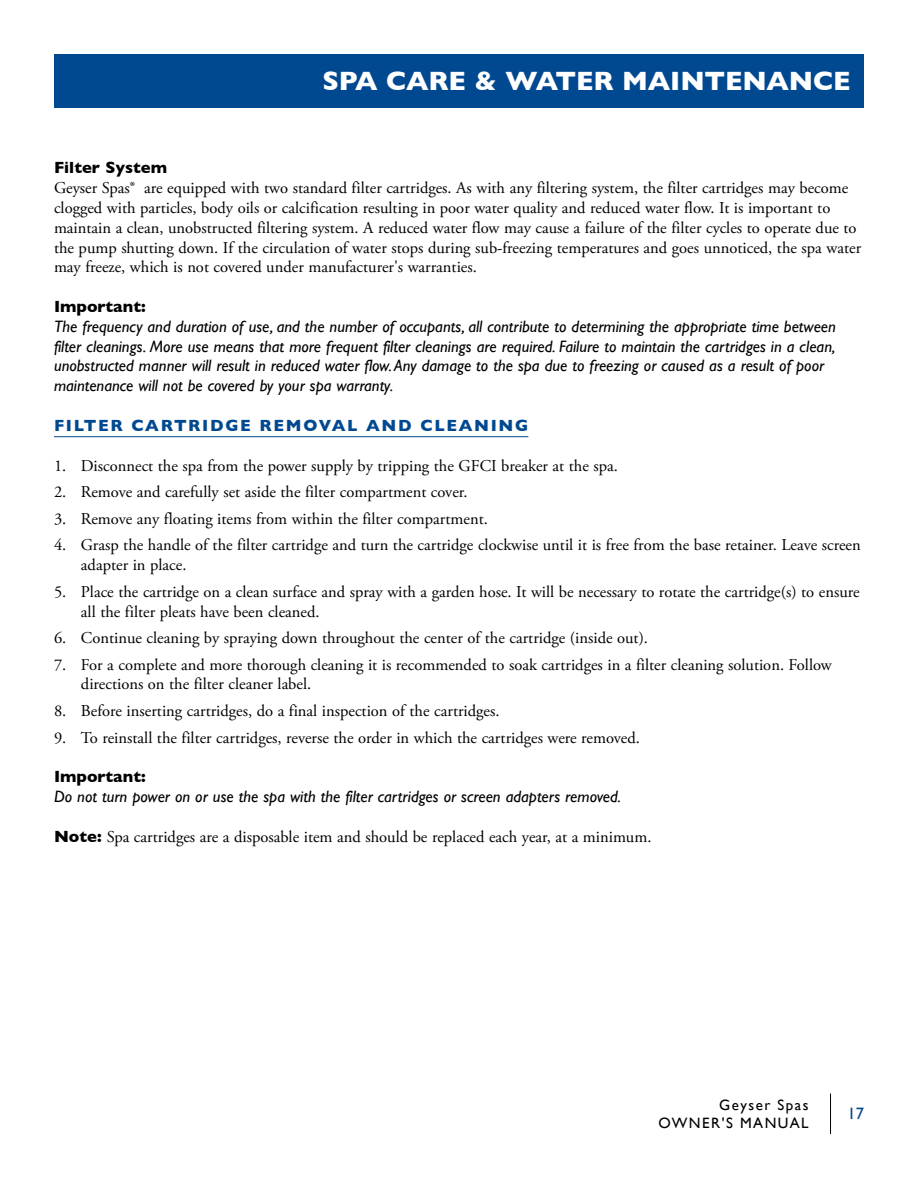
<style>
.page{position:relative;width:918px;height:1188px;background:#fff}
.page>*{position:absolute;margin:0;border:0;box-sizing:border-box;transform-origin:0 0}
.t1{font:700 27px "Gill Sans";letter-spacing:-.005em;color:#fff}
.t2{font:16.5px/19.8px "Adobe Garamond Pro";color:#000}
.t3{font:italic 16.5px/19.8px "Gill Sans";color:#000}
.t4{font:700 16.5px "Gill Sans";letter-spacing:.1em;color:#004990}
.t5{font:700 16.5px "Gill Sans";color:#000}
.t6{font:16.5px "Gill Sans";color:#004990}
.t7{font:15px/18px "Gill Sans";letter-spacing:.1em;color:#000;text-align:right}
.s1{font-family:"Gill Sans";font-weight:700}
</style>
<div class="page">
<hr style="left:830px;top:1094px;width:1px;height:40px;background:#000">
<div style="left:54px;top:54px;width:810px;height:54px;background:#004990"></div>
<hr style="left:54px;top:436px;width:474px;height:1px;background:#004990">
<h1 class="t1" style="left:322px;top:60px;width:530px">SPA CARE &amp; WATER MAINTENANCE</h1>
<p class="t5" style="left:54px;top:155px;width:115px">Filter System</p>
<p class="t2" style="left:54px;top:179px;width:809px">Geyser Spas® are equipped with two standard filter cartridges. As with any filtering system, the filter cartridges may become clogged with particles, body oils or calcification resulting in poor water quality and reduced water flow. It is important to maintain a clean, unobstructed filtering system. A reduced water flow may cause a failure of the filter cycles to operate due to the pump shutting down. If the circulation of water stops during sub-freezing temperatures and goes unnoticed, the spa water may freeze, which is not covered under manufacturer's warranties.</p>
<p class="t5" style="left:54px;top:293px;width:93px">Important:</p>
<p class="t3" style="left:54px;top:316px;width:783px">The frequency and duration of use, and the number of occupants, all contribute to determining the appropriate time between filter cleanings. More use means that more frequent filter cleanings are required. Failure to maintain the cartridges in a clean, unobstructed manner will result in reduced water flow. Any damage to the spa due to freezing or caused as a result of poor maintenance will not be covered by your spa warranty.</p>
<p class="t4" style="left:54px;top:412px;width:476px">FILTER CARTRIDGE REMOVAL AND CLEANING</p>
<p class="t2" style="left:54px;top:456px;width:565px">1. Disconnect the spa from the power supply by tripping the GFCI breaker at the spa.</p>
<p class="t2" style="left:54px;top:483px;width:415px">2. Remove and carefully set aside the filter compartment cover.</p>
<p class="t2" style="left:54px;top:509px;width:435px">3. Remove any floating items from within the filter compartment.</p>
<p class="t2" style="left:81px;top:536px;width:781px;text-indent:-27px">4. Grasp the handle of the filter cartridge and turn the cartridge clockwise until it is free from the base retainer. Leave screen adapter in place.</p>
<p class="t2" style="left:81px;top:582px;width:780px;text-indent:-27px">5. Place the cartridge on a clean surface and spray with a garden hose. It will be necessary to rotate the cartridge(s) to ensure all the filter pleats have been cleaned.</p>
<p class="t2" style="left:54px;top:629px;width:596px">6. Continue cleaning by spraying down throughout the center of the cartridge (inside out).</p>
<p class="t2" style="left:81px;top:655px;width:752px;text-indent:-27px">7. For a complete and more thorough cleaning it is recommended to soak cartridges in a filter cleaning solution. Follow directions on the filter cleaner label.</p>
<p class="t2" style="left:54px;top:701px;width:447px">8. Before inserting cartridges, do a final inspection of the cartridges.</p>
<p class="t2" style="left:54px;top:728px;width:587px">9. To reinstall the filter cartridges, reverse the order in which the cartridges were removed.</p>
<p class="t5" style="left:54px;top:763px;width:93px">Important:</p>
<p class="t3" style="left:54px;top:786px;width:569px">Do not turn power on or use the spa with the filter cartridges or screen adapters removed.</p>
<p class="t2" style="left:54px;top:827px;width:599px"><span class="s1">Note:</span> Spa cartridges are a disposable item and should be replaced each year, at a minimum.</p>
<p class="t7" style="left:659px;top:1096px;width:152px">Geyser Spas<br>OWNER'S MANUAL</p>
<p class="t6" style="left:848px;top:1104px;width:18px">17</p>
</div>
